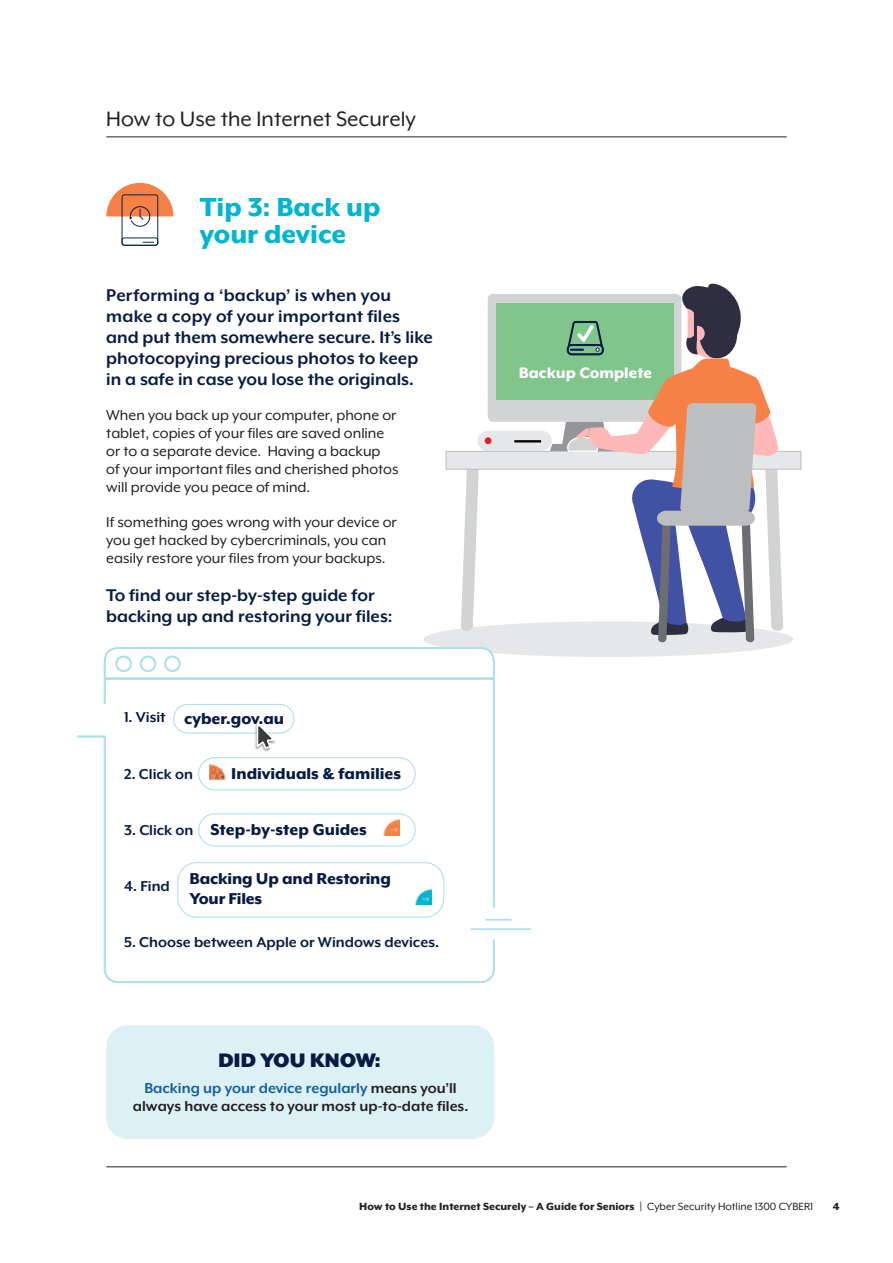
<style>
.page{position:relative;width:893px;height:1263px;background:#fff}
.page>*{position:absolute;margin:0;border:0;box-sizing:border-box;transform-origin:0 0}
.Large_Headline_Red{font:800 30px/27px "Mr Eaves XL Mod OT";color:#00b5d1}
.t1{font:24px "Mr Eaves XL Mod OT";color:#231f20}
.Body_Copy_Regular_Bl{font:900 22.5px "Mr Eaves XL Mod OT";letter-spacing:-.015em;color:#071b43}
.Intro_Paragraph_Bold{font:700 19.5px/21px "Mr Eaves XL Mod OT";color:#071b43}
.Body_Copy_Regular_Bl-2{font:800 18.15px/19.8px "Mr Eaves XL Mod OT";color:#071b43}
.t2{font:800 17.4px "Mr Eaves XL Mod OT";color:#fff}
.Body_Copy_Regular_Bl-3{font:16.5px/18px "Mr Eaves XL Mod OT";color:#231f20}
.t3{font:700 16.5px/18px "Mr Eaves XL Mod OT";color:#231f20;text-align:center}
.Body_Copy_Regular_Bl-4{font:700 16.5px "Mr Eaves XL Mod OT";color:#071b43}
.t4{font:800 12px "Mr Eaves XL Mod OT";color:#231f20}
.s1{color:#fff}
.s2{color:#175d9e}
.s3{font-weight:400}
</style>
<div class="page">
<hr style="left:106px;top:136px;width:681px;height:1px;background:#231f20">
<hr style="left:106px;top:1166px;width:681px;height:1px;background:#231f20">
<svg style="left:106px;top:183px;width:67px;height:63px"></svg>
<div style="left:446px;top:451px;width:355px;height:18px;background:#e6e7e8"></div>
<div style="left:106px;top:1025px;width:388px;height:114px;background:#dbf1f6;border-radius:21px"></div>
<hr style="left:470px;top:928px;width:61px;height:2px;background:#aedfeb">
<svg style="left:495px;top:919px;width:17px;height:1px"></svg>
<svg style="left:77px;top:736px;width:418px;height:247px"></svg>
<svg style="left:104px;top:679px;width:391px;height:229px"></svg>
<svg style="left:103px;top:283px;width:680px;height:396px"></svg>
<div style="left:199px;top:758px;width:216px;height:32px;background:#fff;border-radius:16px"></div>
<div style="left:198px;top:757px;width:218px;height:33px;border:1px solid #aedfeb;border-radius:16px"></div>
<img style="left:209px;top:764px;width:16px;height:15px">
<div style="left:199px;top:814px;width:216px;height:32px;background:#fff;border-radius:16px"></div>
<div style="left:198px;top:813px;width:218px;height:33px;border:1px solid #aedfeb;border-radius:16px"></div>
<img style="left:383px;top:819px;width:16px;height:16px">
<div style="left:178px;top:863px;width:266px;height:54px;background:#fff;border-radius:19px"></div>
<div style="left:177px;top:862px;width:267px;height:56px;border:1px solid #aedfeb;border-radius:19px"></div>
<img style="left:415px;top:890px;width:16px;height:14px">
<div style="left:174px;top:704px;width:120px;height:29px;background:#fff;border-radius:14px"></div>
<div style="left:173px;top:704px;width:121px;height:30px;border:1px solid #aedfeb;border-radius:14px"></div>
<div style="left:254px;top:723px;width:22px;height:29px;background:#231f20;opacity:.45"></div>
<svg style="left:257px;top:723px;width:18px;height:26px"></svg>
<h2 class="t1" style="left:106px;top:106px;width:311px">How to Use the Internet Securely</h2>
<p class="Large_Headline_Red" style="left:200px;top:193px;width:182px">Tip 3: Back up your device<span class="s1">.</span></p>
<p class="Intro_Paragraph_Bold" style="left:106px;top:285px;width:328px">Performing a ‘backup’ is when you make a copy of your important files and put them somewhere secure. It’s like photocopying precious photos to keep in a safe in case you lose the originals.</p>
<p class="Body_Copy_Regular_Bl-3" style="left:106px;top:406px;width:294px">When you back up your computer, phone or tablet, copies of your files are saved online or to a separate device. Having a backup<br>of your important files and cherished photos will provide you peace of mind.</p>
<p class="Body_Copy_Regular_Bl-3" style="left:106px;top:513px;width:292px">If something goes wrong with your device or you get hacked by cybercriminals, you can easily restore your files from your backups.</p>
<p class="Intro_Paragraph_Bold" style="left:106px;top:585px;width:288px">To find our step-by-step guide for backing up and restoring your files:</p>
<p class="Body_Copy_Regular_Bl-4" style="left:124px;top:709px;width:43px">1. Visit</p>
<p class="Body_Copy_Regular_Bl-2" style="left:184px;top:708px;width:106px">cyber.gov.au<span class="s1">.</span></p>
<p class="Body_Copy_Regular_Bl-4" style="left:124px;top:765px;width:70px">2. Click on</p>
<p class="Body_Copy_Regular_Bl-2" style="left:231px;top:764px;width:176px">Individuals &amp; families<span class="s1">.</span></p>
<p class="Body_Copy_Regular_Bl-2" style="left:210px;top:820px;width:162px">Step-by-step Guides<span class="s1">.</span></p>
<p class="Body_Copy_Regular_Bl-2" style="left:190px;top:869px;width:203px">Backing Up and Restoring<br>Your Files<span class="s1">.</span></p>
<p class="Body_Copy_Regular_Bl-4" style="left:124px;top:822px;width:71px">3. Click on</p>
<p class="Body_Copy_Regular_Bl-4" style="left:124px;top:878px;width:47px">4. Find</p>
<p class="Body_Copy_Regular_Bl-4" style="left:124px;top:934px;width:316px">5. Choose between Apple or Windows devices.</p>
<p class="Body_Copy_Regular_Bl" style="left:218px;top:1048px;width:164px">DID YOU KNOW:</p>
<p class="t3" style="left:133px;top:1079px;width:337px"><span class="s2">Backing up your device regularly</span> means you’ll always have access to your most up-to-date files.</p>
<p class="t2" style="left:519px;top:364px;width:135px">Backup Complete</p>
<p class="t4" style="left:359px;top:1200px;width:456px">How to Use the Internet Securely – A Guide for Seniors | <span class="s3">Cyber Security Hotline 1300 CYBER1</span></p>
<p class="t4" style="left:833px;top:1200px;width:8px">4</p>
</div>
